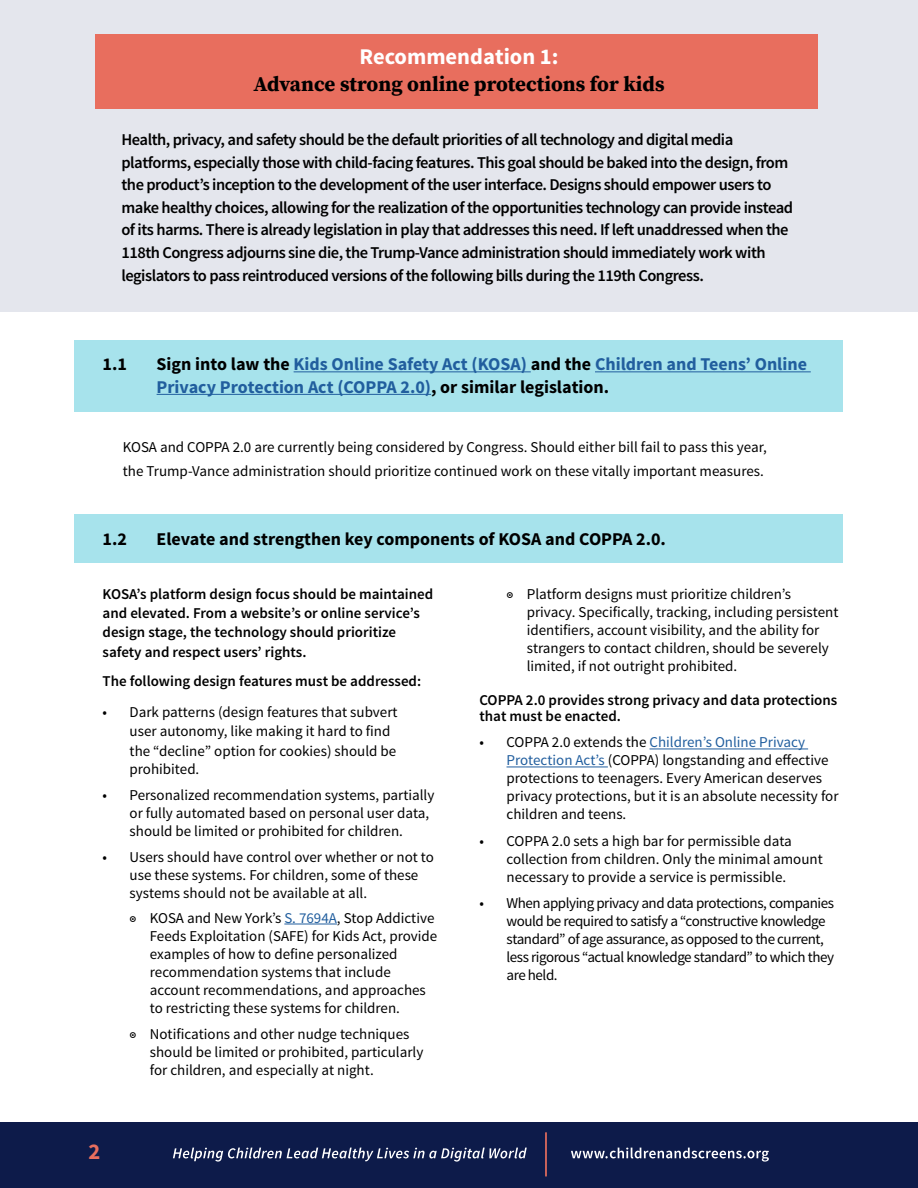
<style>
.page{position:relative;width:918px;height:1188px;background:#fff}
.page>*{position:absolute;margin:0;border:0;box-sizing:border-box;transform-origin:0 0}
.t1{font:700 22.5px "Source Sans Pro";color:#fff}
.t2{font:700 22.5px "Source Sans Pro";color:#e86e5e}
.t3{font:21px "Source Serif Variable";color:#000}
.t4{font:700 18px/22.5px "Source Sans Pro";color:#215e9e}
.t5{font:700 18px "Source Sans Pro";color:#000}
.t6{font:600 16.5px/22.5px "Source Sans Pro";letter-spacing:-.03em;color:#000}
.t7{font:15px/18px "Source Sans Pro";color:#000}
.t8{font:600 15px/19.2px "Source Sans Pro";color:#000}
.t9{font:15px/18px "Source Sans Pro";letter-spacing:-.03em;color:#000}
.s1{color:#000}
.s2{font-weight:600}
.s3{color:#215e9e}
</style>
<div class="page">
<div style="left:0;top:1122px;width:918px;height:66px;background:#0d1b4a"></div>
<svg style="left:173px;top:1148px;width:354px;height:14px"></svg>
<svg style="left:571px;top:1148px;width:198px;height:14px"></svg>
<hr style="left:545px;top:1132px;width:2px;height:44px;background:#e86e5e">
<div style="left:74px;top:341px;width:769px;height:71px;background:#a7e3ec"></div>
<div style="left:74px;top:514px;width:769px;height:49px;background:#a7e3ec"></div>
<hr style="left:294px;top:371px;width:237px;height:1px;background:#215e9e">
<hr style="left:595px;top:371px;width:216px;height:1px;background:#215e9e">
<hr style="left:157px;top:394px;width:274px;height:1px;background:#215e9e">
<hr style="left:284px;top:924px;width:53px;height:1px;background:#215e9e">
<hr style="left:650px;top:749px;width:158px;height:1px;background:#215e9e">
<hr style="left:507px;top:767px;width:101px;height:1px;background:#215e9e">
<div style="left:0;top:0;width:918px;height:311px;background:#e4e6ed"></div>
<div style="left:95px;top:34px;width:722px;height:75px;background:#e86e5e"></div>
<h1 class="t1" style="left:359px;top:43px;width:201px">Recommendation 1:</h1>
<h2 class="t3" style="left:253px;top:70px;width:413px">Advance strong online protections for kids</h2>
<p class="t6" style="left:122px;top:129px;width:673px">Health, privacy, and safety should be the default priorities of all technology and digital media platforms, especially those with child-facing features. This goal should be baked into the design, from the product’s inception to the development of the user interface. Designs should empower users to make healthy choices, allowing for the realization of the opportunities technology can provide instead of its harms. There is already legislation in play that addresses this need. If left unaddressed when the 118th Congress adjourns sine die, the Trump-Vance administration should immediately work with legislators to pass reintroduced versions of the following bills during the 119th Congress.</p>
<p class="t5" style="left:103px;top:353px;width:26px">1.1</p>
<p class="t4" style="left:157px;top:354px;width:652px"><span class="s1">Sign into law the</span> Kids Online Safety Act (KOSA) <span class="s1">and the</span> Children and Teens’ Online<br>Privacy Protection Act (COPPA 2.0)<span class="s1">, or similar legislation.</span></p>
<p class="t7" style="left:123px;top:436px;width:646px;line-height:23.1px">KOSA and COPPA 2.0 are currently being considered by Congress. Should either bill fail to pass this year, the Trump-Vance administration should prioritize continued work on these vitally important measures.</p>
<p class="t5" style="left:103px;top:527px;width:26px">1.2</p>
<p class="t5" style="left:157px;top:527px;width:511px">Elevate and strengthen key components of KOSA and COPPA 2.0.</p>
<p class="t8" style="left:103px;top:585px;width:332px">KOSA’s platform design focus should be maintained and elevated. From a website’s or online service’s design stage, the technology should prioritize safety and respect users’ rights.</p>
<p class="t8" style="left:103px;top:672px;width:320px">The following design features must be addressed:</p>
<p class="t7" style="left:130px;top:702px;width:270px;line-height:19.5px;text-indent:-27px">• Dark patterns (design features that subvert user autonomy, like making it hard to find the “decline” option for cookies) should be</p>
<p class="t7" style="left:130px;top:760px;width:71px">prohibited.</p>
<p class="t7" style="left:130px;top:786px;width:306px;text-indent:-27px">• Personalized recommendation systems, partially or fully automated based on personal user data, should be limited or prohibited for children.</p>
<p class="t7" style="left:130px;top:848px;width:306px;text-indent:-27px">• Users should have control over whether or not to use these systems. For children, some of these systems should not be available at all.</p>
<p class="t7" style="left:150px;top:909px;width:289px;text-indent:-20px"><span class="s2">◉</span> KOSA and New York’s <span class="s3">S. 7694A</span>, Stop Addictive Feeds Exploitation (SAFE) for Kids Act, provide examples of how to define personalized recommendation systems that include account recommendations, and approaches to restricting these systems for children.</p>
<p class="t7" style="left:150px;top:1025px;width:275px;text-indent:-20px"><span class="s2">◉</span> Notifications and other nudge techniques should be limited or prohibited, particularly for children, and especially at night.</p>
<p class="t7" style="left:527px;top:586px;width:313px;text-indent:-20px"><span class="s2">◉</span> Platform designs must prioritize children’s privacy. Specifically, tracking, including persistent identifiers, account visibility, and the ability for strangers to contact children, should be severely limited, if not outright prohibited.</p>
<p class="t8" style="left:480px;top:692px;width:359px;line-height:16.5px">COPPA 2.0 provides strong privacy and data protections that must be enacted.</p>
<p class="t7" style="left:507px;top:734px;width:334px;text-indent:-27px">• COPPA 2.0 extends the <span class="s3">Children’s Online Privacy Protection Act’s</span> (COPPA) longstanding and effective protections to teenagers. Every American deserves privacy protections, but it is an absolute necessity for children and teens.</p>
<p class="t7" style="left:507px;top:832px;width:318px;text-indent:-27px">• COPPA 2.0 sets a high bar for permissible data collection from children. Only the minimal amount necessary to provide a service is permissible.</p>
<p class="t9" style="left:507px;top:894px;width:329px;text-indent:-27px">• When applying privacy and data protections, companies would be required to satisfy a “constructive knowledge standard” of age assurance, as opposed to the current, less rigorous “actual knowledge standard” to which they are held.</p>
<h1 class="t2" style="left:89px;top:1137px;width:13px">2</h1>
</div>
